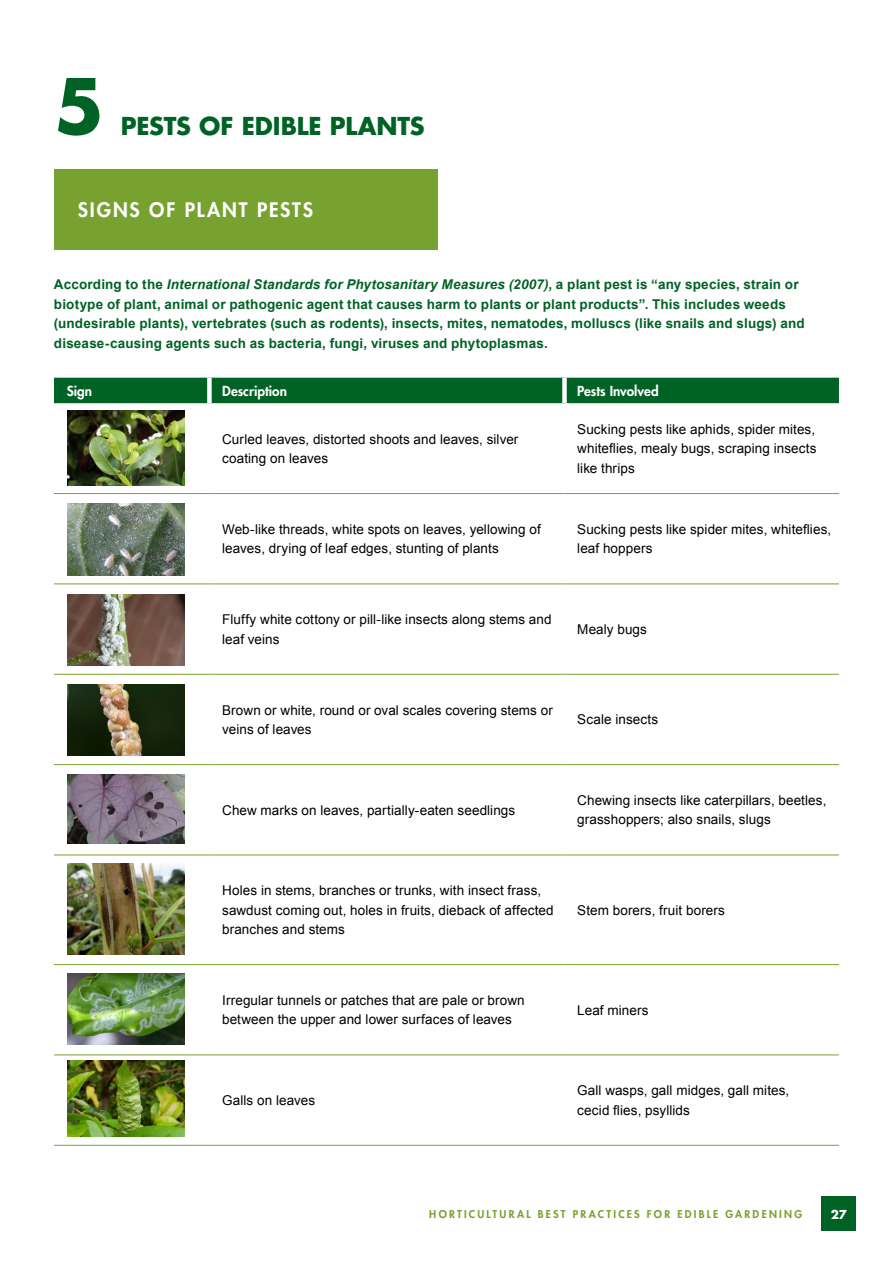
<style>
.page{position:relative;width:893px;height:1263px;background:#fff}
.page>*{position:absolute;margin:0;border:0;box-sizing:border-box;transform-origin:0 0}
.t1{font:700 73.5px "Futura Std";color:#006225}
.t2{font:700 24px "Futura Std";letter-spacing:-.01em;color:#006225}
.t3{font:800 19.5px "Futura Std";letter-spacing:.09em;color:#fff}
.t4{font:13.5px/19.5px "Arial";letter-spacing:.005em;color:#000}
.t5{font:700 13.5px/19.5px "Arial";letter-spacing:.015em;color:#006225}
.t6{font:800 13.5px "Futura Std";color:#fff}
.t7{font:700 12px "Futura Std";color:#fff}
.t8{font:800 10.5px "Futura Std";letter-spacing:.21em;color:#78a22f}
.s1{font-style:italic}
</style>
<div class="page">
<div style="left:821px;top:1196px;width:35px;height:35px;background:#006225"></div>
<div style="left:54px;top:378px;width:785px;height:25px;background:#006225"></div>
<div style="left:207px;top:378px;width:5px;height:25px;background:#fff"></div>
<div style="left:562px;top:378px;width:5px;height:25px;background:#fff"></div>
<hr style="left:54px;top:493px;width:155px;height:1px;background:#78a22f">
<hr style="left:209px;top:493px;width:355px;height:1px;background:#78a22f">
<hr style="left:564px;top:493px;width:275px;height:1px;background:#78a22f">
<hr style="left:54px;top:583px;width:155px;height:1px;background:#78a22f">
<hr style="left:209px;top:583px;width:355px;height:1px;background:#78a22f">
<hr style="left:564px;top:583px;width:275px;height:1px;background:#78a22f">
<hr style="left:54px;top:674px;width:155px;height:1px;background:#78a22f">
<hr style="left:209px;top:674px;width:355px;height:1px;background:#78a22f">
<hr style="left:564px;top:674px;width:275px;height:1px;background:#78a22f">
<hr style="left:54px;top:764px;width:155px;height:1px;background:#78a22f">
<hr style="left:209px;top:764px;width:355px;height:1px;background:#78a22f">
<hr style="left:564px;top:764px;width:275px;height:1px;background:#78a22f">
<hr style="left:54px;top:854px;width:155px;height:1px;background:#78a22f">
<hr style="left:209px;top:854px;width:355px;height:1px;background:#78a22f">
<hr style="left:564px;top:854px;width:275px;height:1px;background:#78a22f">
<hr style="left:54px;top:964px;width:155px;height:1px;background:#78a22f">
<hr style="left:209px;top:964px;width:355px;height:1px;background:#78a22f">
<hr style="left:564px;top:964px;width:275px;height:1px;background:#78a22f">
<hr style="left:54px;top:1054px;width:155px;height:1px;background:#78a22f">
<hr style="left:209px;top:1054px;width:355px;height:1px;background:#78a22f">
<hr style="left:564px;top:1054px;width:275px;height:1px;background:#78a22f">
<hr style="left:54px;top:1145px;width:155px;height:1px;background:#78a22f">
<hr style="left:209px;top:1145px;width:355px;height:1px;background:#78a22f">
<hr style="left:564px;top:1145px;width:275px;height:1px;background:#78a22f">
<img style="left:68px;top:411px;width:116px;height:74px">
<img style="left:68px;top:863px;width:116px;height:92px">
<img style="left:68px;top:504px;width:116px;height:71px">
<img style="left:68px;top:594px;width:116px;height:71px">
<img style="left:68px;top:973px;width:116px;height:72px">
<img style="left:68px;top:684px;width:116px;height:72px">
<img style="left:68px;top:1061px;width:116px;height:75px">
<img style="left:68px;top:775px;width:116px;height:68px">
<div style="left:54px;top:169px;width:384px;height:80px;background:#78a22f"></div>
<h1 class="t1" style="left:54px;top:57px;width:52px">5</h1>
<h2 class="t2" style="left:121px;top:110px;width:305px">PESTS OF EDIBLE PLANTS</h2>
<h3 class="t3" style="left:78px;top:198px;width:237px">SIGNS OF PLANT PESTS</h3>
<p class="t5" style="left:54px;top:275px;width:752px">According to the <span class="s1">International Standards for Phytosanitary Measures (2007)</span>, a plant pest is “any species, strain or biotype of plant, animal or pathogenic agent that causes harm to plants or plant products”. This includes weeds (undesirable plants), vertebrates (such as rodents), insects, mites, nematodes, molluscs (like snails and slugs) and disease-causing agents such as bacteria, fungi, viruses and phytoplasmas.</p>
<p class="t6" style="left:67px;top:382px;width:27px">Sign</p>
<p class="t6" style="left:222px;top:382px;width:66px">Description</p>
<p class="t6" style="left:577px;top:382px;width:83px">Pests Involved</p>
<p class="t4" style="left:222px;top:429px;width:298px">Curled leaves, distorted shoots and leaves, silver coating on leaves</p>
<p class="t4" style="left:577px;top:419px;width:241px;text-align:justify">Sucking pests like aphids, spider mites, whiteflies, mealy bugs, scraping insects like thrips</p>
<p class="t4" style="left:222px;top:519px;width:320px">Web-like threads, white spots on leaves, yellowing of leaves, drying of leaf edges, stunting of plants</p>
<p class="t4" style="left:577px;top:519px;width:256px">Sucking pests like spider mites, whiteflies, leaf hoppers</p>
<p class="t4" style="left:222px;top:610px;width:331px">Fluffy white cottony or pill-like insects along stems and leaf veins</p>
<p class="t4" style="left:577px;top:620px;width:71px">Mealy bugs</p>
<p class="t4" style="left:222px;top:700px;width:332px">Brown or white, round or oval scales covering stems or veins of leaves</p>
<p class="t4" style="left:577px;top:710px;width:82px">Scale insects</p>
<p class="t4" style="left:222px;top:800px;width:295px">Chew marks on leaves, partially-eaten seedlings</p>
<p class="t4" style="left:577px;top:790px;width:251px">Chewing insects like caterpillars, beetles, grasshoppers; also snails, slugs</p>
<p class="t4" style="left:222px;top:881px;width:333px">Holes in stems, branches or trunks, with insect frass, sawdust coming out, holes in fruits, dieback of affected branches and stems</p>
<p class="t4" style="left:577px;top:900px;width:149px">Stem borers, fruit borers</p>
<p class="t4" style="left:222px;top:990px;width:304px">Irregular tunnels or patches that are pale or brown between the upper and lower surfaces of leaves</p>
<p class="t4" style="left:577px;top:1000px;width:73px">Leaf miners</p>
<p class="t4" style="left:222px;top:1090px;width:94px">Galls on leaves</p>
<p class="t4" style="left:577px;top:1081px;width:214px">Gall wasps, gall midges, gall mites, cecid flies, psyllids</p>
<p class="t8" style="left:429px;top:1207px;width:374px">HORTICULTURAL BEST PRACTICES FOR EDIBLE GARDENING</p>
<p class="t7" style="left:831px;top:1206px;width:18px">27</p>
</div>
